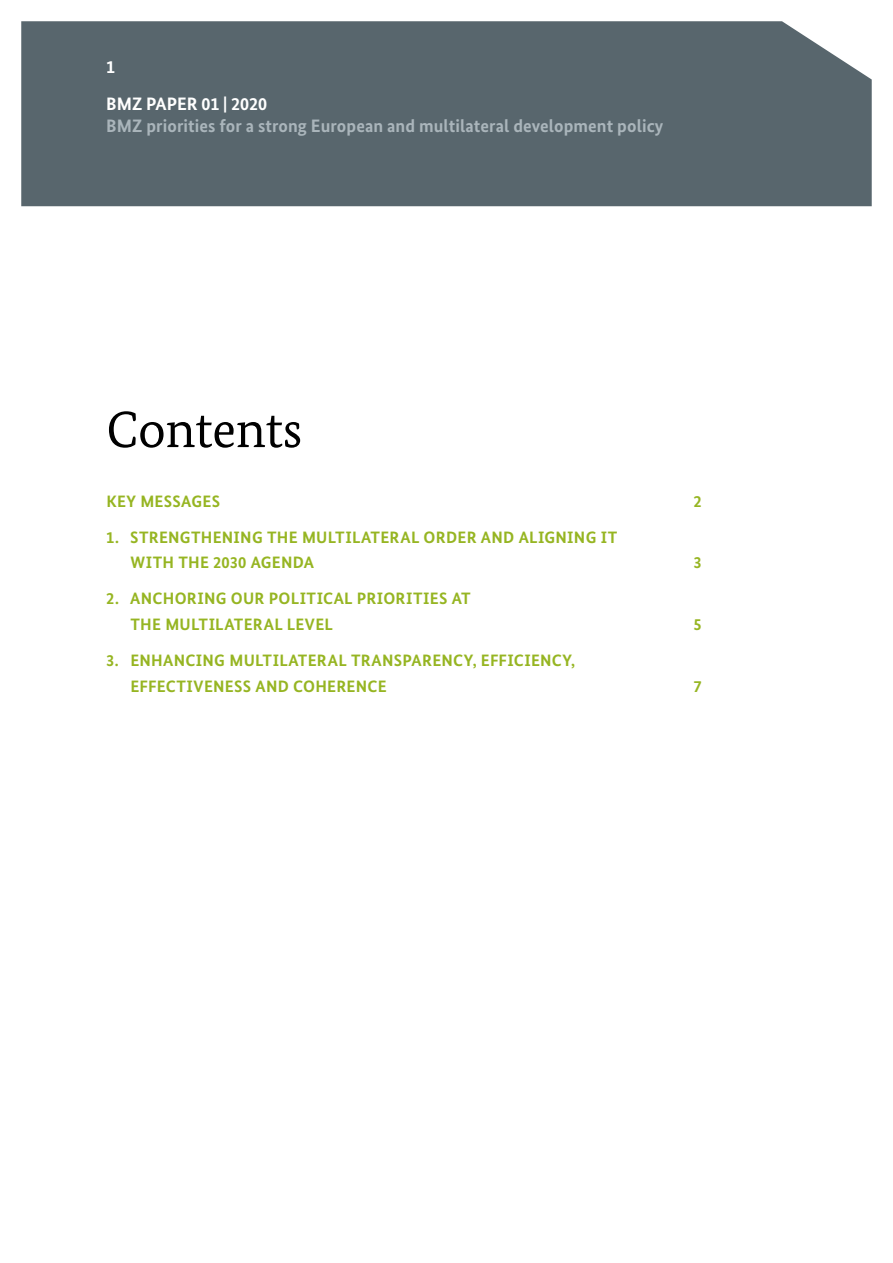
<style>
.page{position:relative;width:893px;height:1263px;background:#fff}
.page>*{position:absolute;margin:0;border:0;box-sizing:border-box;transform-origin:0 0}
.t1{font:51px "Bundes Serif";letter-spacing:-.005em;color:#000}
.t2{font:700 18px "Bundes Sans";letter-spacing:.005em;color:#aab5bb}
.t3{font:700 18px/36.5px "Bundes Sans";color:#fff}
.t4{font:700 16.5px/25.5px "Bundes Sans";letter-spacing:.015em;color:#96b522}
</style>
<div class="page">
<div style="left:21px;top:21px;width:851px;height:185px;background:#58666d"></div>
<p class="t3" style="left:106px;top:49px;width:162px">1<br>BMZ PAPER 01 | 2020</p>
<p class="t2" style="left:106px;top:114px;width:558px">BMZ priorities for a strong European and multilateral development policy</p>
<h1 class="t1" style="left:106px;top:398px;width:198px">Contents</h1>
<p class="t4" style="left:106px;top:488px;width:115px">KEY MESSAGES</p>
<p class="t4" style="left:693px;top:488px;width:10px">2</p>
<p class="t4" style="left:130px;top:524px;width:488px;text-indent:-24px">1. STRENGTHENING THE MULTILATERAL ORDER AND ALIGNING IT<br>WITH THE 2030 AGENDA</p>
<p class="t4" style="left:693px;top:550px;width:10px">3</p>
<p class="t4" style="left:130px;top:586px;width:342px;text-indent:-24px">2. ANCHORING OUR POLITICAL PRIORITIES AT<br>THE MULTILATERAL LEVEL</p>
<p class="t4" style="left:130px;top:647px;width:446px;text-indent:-24px">3. ENHANCING MULTILATERAL TRANSPARENCY, EFFICIENCY,<br>EFFECTIVENESS AND COHERENCE</p>
<p class="t4" style="left:693px;top:611px;width:10px">5</p>
<p class="t4" style="left:693px;top:673px;width:10px">7</p>
</div>
